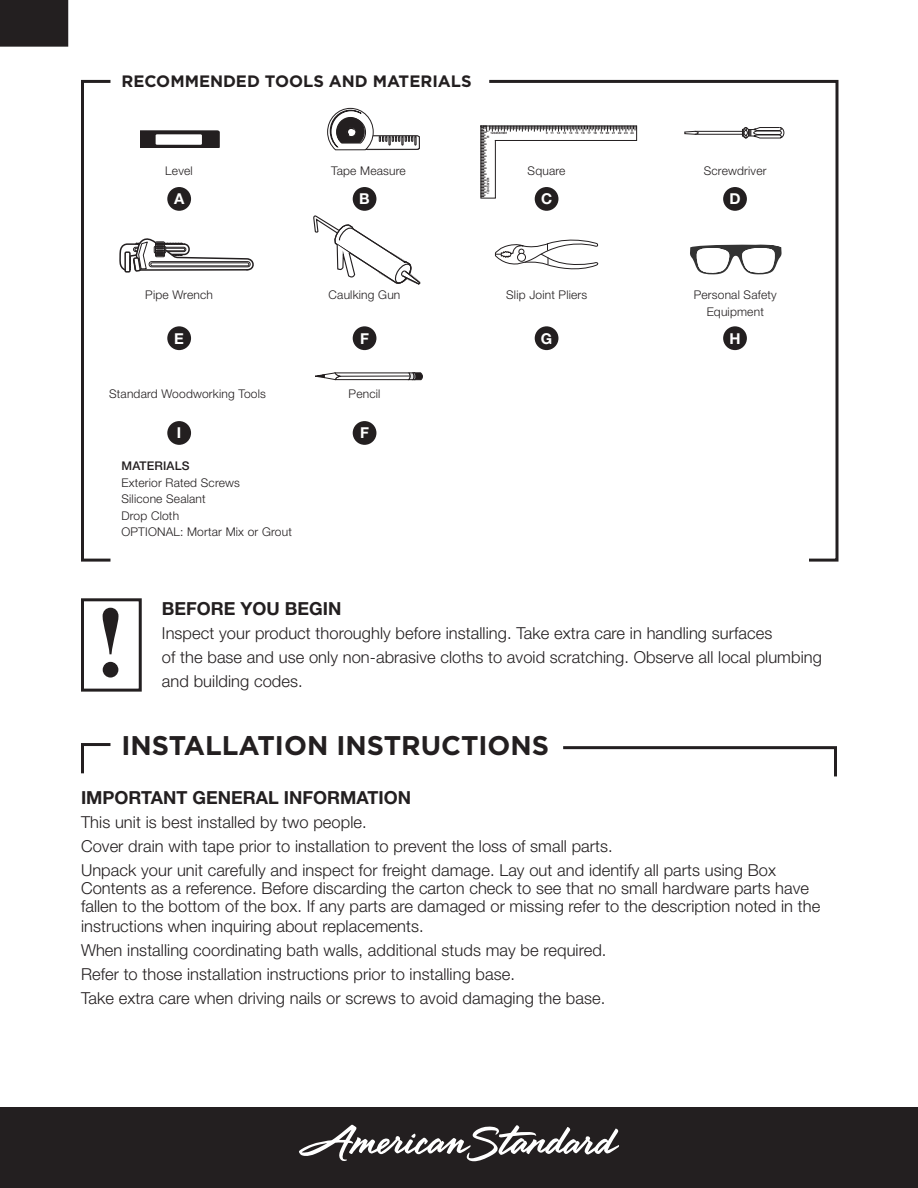
<style>
.page{position:relative;width:918px;height:1188px;background:#fff}
.page>*{position:absolute;margin:0;border:0;box-sizing:border-box;transform-origin:0 0}
.t1{font:700 27px "Gotham";color:#231f20}
.t2{font:700 18px "Helvetica Neue LT Std";color:#231f20}
.t3{font:300 16.5px/24px "Helvetica Neue LT Std";letter-spacing:.005em;color:#231f20}
.t4{font:700 16.5px "Gotham";color:#231f20}
.t5{font:700 15px "Helvetica Neue LT Std";color:#fff}
.t6{font:300 12px/16.5px "Helvetica Neue LT Std";letter-spacing:.015em;color:#231f20;text-align:center}
.t7{font:500 12px "Helvetica Neue LT Std";letter-spacing:.015em;color:#231f20}
.t8{font:700 3px "Helvetica LT Std";color:#231f20}
</style>
<div class="page">
<div style="left:0;top:1107px;width:918px;height:81px;background:#231f20"></div>
<svg style="left:299px;top:1125px;width:320px;height:36px"></svg>
<svg style="left:103px;top:608px;width:16px;height:70px"></svg>
<div style="left:81px;top:598px;width:61px;height:94px;border:3px solid #231f20"></div>
<div style="left:0;top:0;width:68px;height:46px;background:#231f20"></div>
<div style="left:0;top:0;width:68px;height:47px;border:2px solid #231f20"></div>
<div style="left:81px;top:80px;width:31px;height:482px;border:3px solid #231f20"></div>
<svg style="left:489px;top:79px;width:350px;height:483px"></svg>
<div style="left:167px;top:187px;width:24px;height:24px;background:#231f20;border-radius:50%"></div>
<div style="left:353px;top:187px;width:23px;height:24px;background:#231f20;border-radius:50%"></div>
<div style="left:535px;top:187px;width:23px;height:24px;background:#231f20;border-radius:50%"></div>
<div style="left:167px;top:326px;width:24px;height:24px;background:#231f20;border-radius:50%"></div>
<div style="left:167px;top:421px;width:24px;height:24px;background:#231f20;border-radius:50%"></div>
<div style="left:353px;top:421px;width:23px;height:24px;background:#231f20;border-radius:50%"></div>
<div style="left:535px;top:326px;width:23px;height:24px;background:#231f20;border-radius:50%"></div>
<div style="left:723px;top:326px;width:24px;height:24px;background:#231f20;border-radius:50%"></div>
<div style="left:723px;top:187px;width:24px;height:24px;background:#231f20;border-radius:50%"></div>
<svg style="left:313px;top:216px;width:108px;height:135px"></svg>
<svg style="left:140px;top:130px;width:80px;height:18px"></svg>
<div style="left:156px;top:134px;width:46px;height:11px;background:#fff"></div>
<svg style="left:690px;top:244px;width:92px;height:31px"></svg>
<svg style="left:327px;top:108px;width:93px;height:43px"></svg>
<svg style="left:480px;top:125px;width:157px;height:74px"></svg>
<svg style="left:81px;top:743px;width:30px;height:31px"></svg>
<svg style="left:563px;top:746px;width:274px;height:31px"></svg>
<svg style="left:684px;top:126px;width:100px;height:14px"></svg>
<div style="left:124px;top:251px;width:7px;height:22px;border:2px solid #231f20"></div>
<svg style="left:119px;top:238px;width:135px;height:34px"></svg>
<svg style="left:495px;top:236px;width:103px;height:36px"></svg>
<svg style="left:315px;top:372px;width:108px;height:9px"></svg>
<hr style="left:340px;top:376px;width:70px;height:1px;background:#211d1e">
<p class="t4" style="left:122px;top:70px;width:352px">RECOMMENDED TOOLS AND MATERIALS</p>
<p class="t8" style="left:486px;top:138px;width:9px;rotate:-90deg">01 1</p>
<p class="t8" style="left:491px;top:131px;width:18px">1234567891</p>
<p class="t8" style="left:546px;top:131px;width:89px">0 11 12 13 14 15 16 17 18 19 20 21 22 23 24</p>
<p class="t6" style="left:165px;top:162px;width:29px">Level</p>
<p class="t6" style="left:331px;top:162px;width:76px">Tape Measure</p>
<p class="t6" style="left:528px;top:162px;width:39px">Square</p>
<p class="t8" style="left:486px;top:194px;width:18px;rotate:-90deg">1234567891</p>
<p class="t5" style="left:174px;top:190px;width:12px">A</p>
<p class="t5" style="left:359px;top:190px;width:12px">B</p>
<p class="t5" style="left:541px;top:190px;width:13px">C</p>
<p class="t6" style="left:704px;top:162px;width:64px">Screwdriver</p>
<p class="t5" style="left:729px;top:190px;width:13px">D</p>
<p class="t6" style="left:145px;top:287px;width:69px">Pipe Wrench</p>
<p class="t6" style="left:329px;top:287px;width:73px">Caulking Gun</p>
<p class="t6" style="left:506px;top:287px;width:83px">Slip Joint Pliers</p>
<p class="t6" style="left:694px;top:287px;width:84px">Personal Safety<br>Equipment</p>
<p class="t5" style="left:174px;top:329px;width:11px">E</p>
<p class="t5" style="left:360px;top:329px;width:10px">F</p>
<p class="t5" style="left:541px;top:329px;width:13px">G</p>
<p class="t5" style="left:729px;top:329px;width:13px">H</p>
<p class="t6" style="left:109px;top:386px;width:158px">Standard Woodworking Tools</p>
<p class="t6" style="left:349px;top:386px;width:33px">Pencil</p>
<p class="t5" style="left:177px;top:424px;width:6px">I</p>
<p class="t5" style="left:360px;top:424px;width:10px">F</p>
<p class="t7" style="left:122px;top:459px;width:70px">MATERIALS</p>
<p class="t6" style="left:122px;top:474px;width:120px">Exterior Rated Screws</p>
<p class="t6" style="left:122px;top:490px;width:86px">Silicone Sealant</p>
<p class="t6" style="left:122px;top:507px;width:59px">Drop Cloth</p>
<p class="t6" style="left:122px;top:523px;width:172px">OPTIONAL: Mortar Mix or Grout</p>
<p class="t2" style="left:162px;top:598px;width:181px">BEFORE YOU BEGIN</p>
<p class="t3" style="left:162px;top:621px;width:662px">Inspect your product thoroughly before installing. Take extra care in handling surfaces<br>of the base and use only non-abrasive cloths to avoid scratching. Observe all local plumbing and building codes.</p>
<p class="t1" style="left:122px;top:727px;width:429px">INSTALLATION INSTRUCTIONS</p>
<p class="t2" style="left:81px;top:787px;width:332px">IMPORTANT GENERAL INFORMATION</p>
<p class="t3" style="left:81px;top:810px;width:287px">This unit is best installed by two people.</p>
<p class="t3" style="left:81px;top:834px;width:533px">Cover drain with tape prior to installation to prevent the loss of small parts.</p>
<p class="t3" style="left:81px;top:861px;width:741px;line-height:18px">Unpack your unit carefully and inspect for freight damage. Lay out and identify all parts using Box<br>Contents as a reference. Before discarding the carton check to see that no small hardware parts have fallen to the bottom of the box. If any parts are damaged or missing refer to the description noted in the</p>
<p class="t3" style="left:81px;top:914px;width:344px">instructions when inquiring about replacements.</p>
<p class="t3" style="left:81px;top:938px;width:527px">When installing coordinating bath walls, additional studs may be required.</p>
<p class="t3" style="left:81px;top:962px;width:436px">Refer to those installation instructions prior to installing base.</p>
<p class="t3" style="left:81px;top:986px;width:526px">Take extra care when driving nails or screws to avoid damaging the base.</p>
</div>
